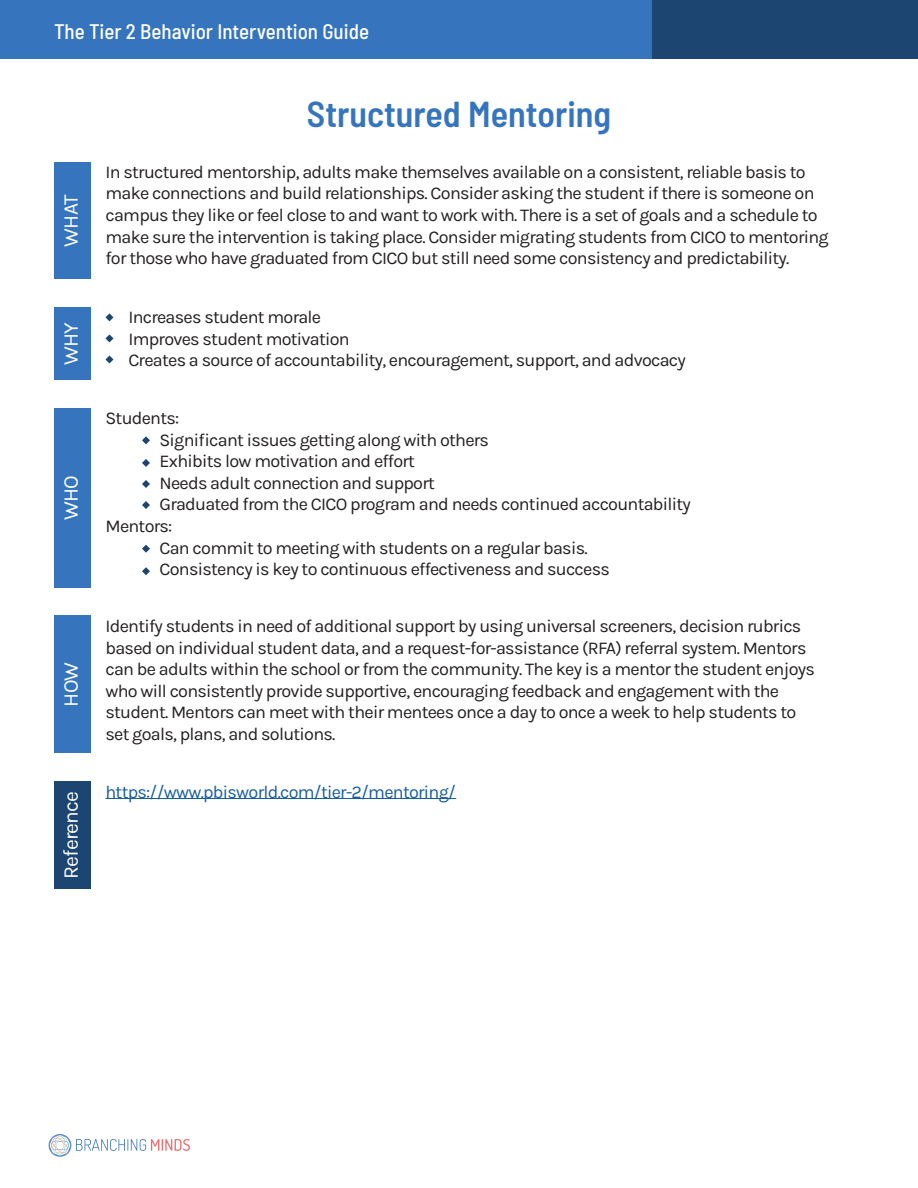
<style>
.page{position:relative;width:918px;height:1188px;background:#fff}
.page>*{position:absolute;margin:0;border:0;box-sizing:border-box;transform-origin:0 0}
.t1{font:600 semi-condensed 36px "Barlow";color:#3675bd}
.t2{font:500 semi-condensed 21px "Barlow";color:#fff}
.t3{font:21px "Karla";letter-spacing:-.04em;color:#fff}
.t4{font:18px/21.6px "Karla";letter-spacing:-.04em;color:#231f20}
.t5{font:18px "Karla";letter-spacing:-.04em;color:#175d9e}
</style>
<div class="page">
<div style="left:0;top:0;width:848px;height:58px;background:#3675bd"></div>
<div style="left:653px;top:0;width:265px;height:58px;background:#1c4571"></div>
<svg style="left:49px;top:1134px;width:141px;height:23px"></svg>
<div style="left:54px;top:162px;width:36px;height:117px;background:#3675bd"></div>
<svg style="left:105px;top:313px;width:8px;height:8px"></svg>
<svg style="left:105px;top:334px;width:8px;height:8px"></svg>
<svg style="left:105px;top:356px;width:8px;height:7px"></svg>
<svg style="left:142px;top:436px;width:8px;height:8px"></svg>
<svg style="left:142px;top:459px;width:8px;height:8px"></svg>
<svg style="left:142px;top:480px;width:8px;height:8px"></svg>
<svg style="left:142px;top:501px;width:8px;height:8px"></svg>
<svg style="left:142px;top:545px;width:8px;height:8px"></svg>
<svg style="left:142px;top:567px;width:8px;height:8px"></svg>
<div style="left:54px;top:307px;width:36px;height:73px;background:#3675bd"></div>
<div style="left:54px;top:408px;width:36px;height:180px;background:#3675bd"></div>
<div style="left:54px;top:616px;width:36px;height:137px;background:#3675bd"></div>
<hr style="left:105px;top:798px;width:351px;height:1px;background:#175d9e">
<div style="left:54px;top:781px;width:36px;height:107px;background:#1c4571"></div>
<p class="t2" style="left:54px;top:16px;width:317px">The Tier 2 Behavior Intervention Guide</p>
<p class="t3" style="left:57px;top:247px;width:53px;rotate:-90deg">WHAT</p>
<p class="t3" style="left:57px;top:365px;width:44px;rotate:-90deg">WHY</p>
<p class="t3" style="left:57px;top:520px;width:46px;rotate:-90deg">WHO</p>
<p class="t3" style="left:57px;top:707px;width:46px;rotate:-90deg">HOW</p>
<p class="t3" style="left:57px;top:879px;width:89px;rotate:-90deg">Reference</p>
<p class="t1" style="left:307px;top:88px;width:306px">Structured Mentoring</p>
<p class="t4" style="left:105px;top:160px;width:725px">In structured mentorship, adults make themselves available on a consistent, reliable basis to make connections and build relationships. Consider asking the student if there is someone on campus they like or feel close to and want to work with. There is a set of goals and a schedule to make sure the intervention is taking place. Consider migrating students from CICO to mentoring for those who have graduated from CICO but still need some consistency and predictability.</p>
<p class="t4" style="left:128px;top:306px;width:194px">Increases student morale</p>
<p class="t4" style="left:128px;top:328px;width:223px">Improves student motivation</p>
<p class="t4" style="left:128px;top:349px;width:559px">Creates a source of accountability, encouragement, support, and advocacy</p>
<p class="t4" style="left:105px;top:407px;width:75px">Students:</p>
<p class="t4" style="left:159px;top:428px;width:331px">Significant issues getting along with others</p>
<p class="t4" style="left:159px;top:450px;width:257px">Exhibits low motivation and effort</p>
<p class="t4" style="left:159px;top:472px;width:277px">Needs adult connection and support</p>
<p class="t4" style="left:159px;top:493px;width:533px">Graduated from the CICO program and needs continued accountability</p>
<p class="t4" style="left:105px;top:515px;width:68px">Mentors:</p>
<p class="t4" style="left:159px;top:536px;width:430px">Can commit to meeting with students on a regular basis.</p>
<p class="t4" style="left:159px;top:558px;width:452px">Consistency is key to continuous effectiveness and success</p>
<p class="t4" style="left:105px;top:615px;width:711px">Identify students in need of additional support by using universal screeners, decision rubrics based on individual student data, and a request-for-assistance (RFA) referral system. Mentors can be adults within the school or from the community. The key is a mentor the student enjoys who will consistently provide supportive, encouraging feedback and engagement with the student. Mentors can meet with their mentees once a day to once a week to help students to set goals, plans, and solutions.</p>
<p class="t5" style="left:105px;top:780px;width:352px">https://www.pbisworld.com/tier-2/mentoring/</p>
</div>
